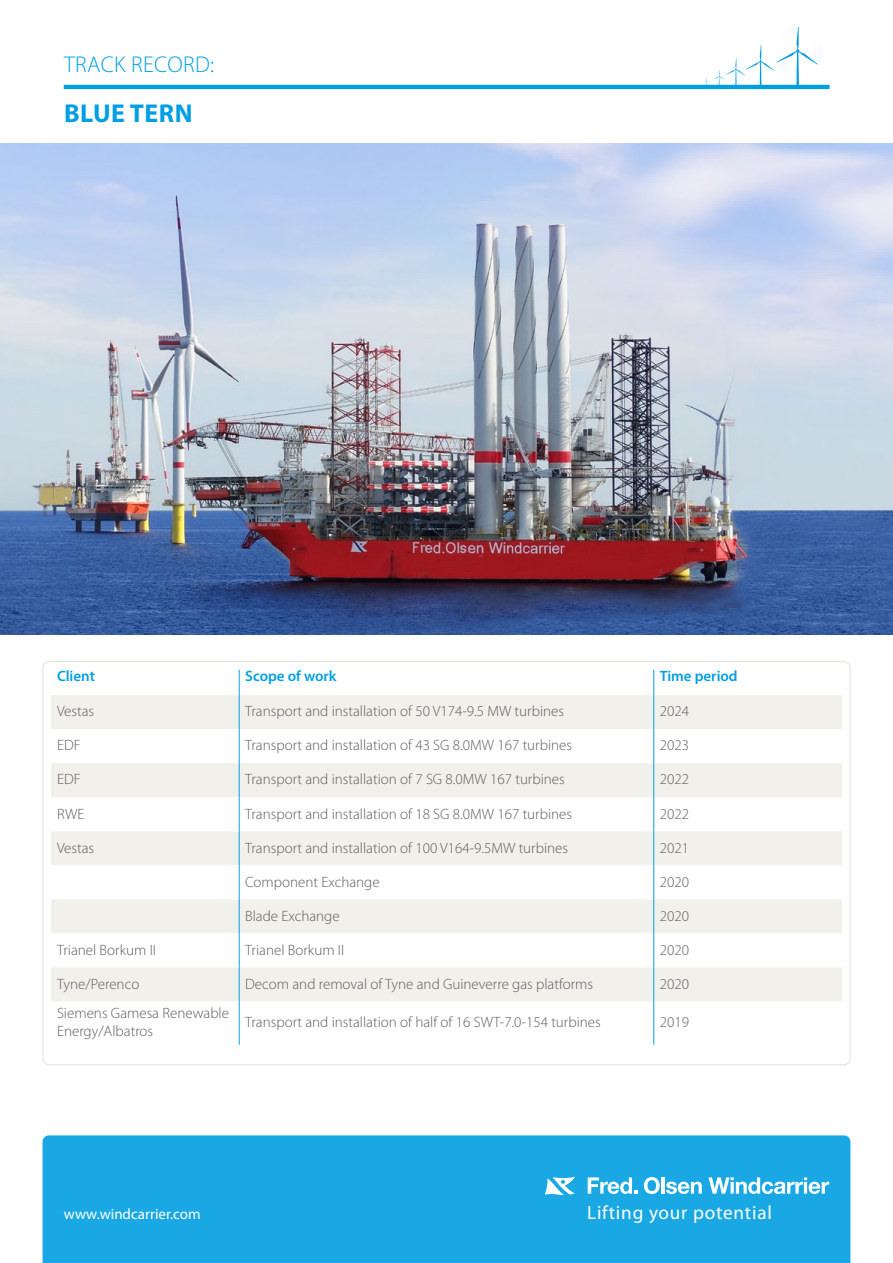
<style>
.page{position:relative;width:893px;height:1263px;background:#fff}
.page>*{position:absolute;margin:0;border:0;box-sizing:border-box;transform-origin:0 0}
.t1{font:700 25.95px "Myriad Pro";letter-spacing:.02em;color:#009fe3}
.t2{font:300 22.95px "Myriad Pro";letter-spacing:.02em;color:#009fe3}
.t3{font:19.2px "Myriad Pro";letter-spacing:.04em;color:#fff}
.t4{font:300 15px/18px "Myriad Pro";color:#5f5e5e}
.t5{font:600 15px "Myriad Pro";color:#009fe3}
.t6{font:15px "Myriad Pro";color:#fff}
</style>
<div class="page">
<div style="left:51px;top:763px;width:791px;height:34px;background:#f1f0ea"></div>
<svg style="left:51px;top:831px;width:791px;height:214px"></svg>
<hr style="left:239px;top:729px;width:1px;height:34px;background:#009fe3">
<hr style="left:239px;top:763px;width:1px;height:34px;background:#009fe3">
<hr style="left:239px;top:797px;width:1px;height:34px;background:#009fe3">
<hr style="left:239px;top:831px;width:1px;height:34px;background:#009fe3">
<hr style="left:239px;top:865px;width:1px;height:34px;background:#009fe3">
<hr style="left:239px;top:899px;width:1px;height:34px;background:#009fe3">
<hr style="left:239px;top:933px;width:1px;height:34px;background:#009fe3">
<hr style="left:239px;top:967px;width:1px;height:34px;background:#009fe3">
<hr style="left:239px;top:1001px;width:1px;height:44px;background:#009fe3">
<svg style="left:51px;top:670px;width:791px;height:59px"></svg>
<hr style="left:653px;top:695px;width:1px;height:34px;background:#009fe3">
<hr style="left:653px;top:729px;width:1px;height:34px;background:#009fe3">
<hr style="left:653px;top:763px;width:1px;height:34px;background:#009fe3">
<hr style="left:653px;top:797px;width:1px;height:34px;background:#009fe3">
<hr style="left:653px;top:831px;width:1px;height:34px;background:#009fe3">
<hr style="left:653px;top:865px;width:1px;height:34px;background:#009fe3">
<hr style="left:653px;top:899px;width:1px;height:34px;background:#009fe3">
<hr style="left:653px;top:933px;width:1px;height:34px;background:#009fe3">
<hr style="left:653px;top:967px;width:1px;height:34px;background:#009fe3">
<hr style="left:653px;top:1001px;width:1px;height:44px;background:#009fe3">
<hr style="left:64px;top:85px;width:766px;height:4px;background:#009fe3">
<svg style="left:704px;top:27px;width:114px;height:58px"></svg>
<div style="left:43px;top:1135px;width:807px;height:128px;background:#1aa8e5"></div>
<svg style="left:545px;top:1177px;width:30px;height:18px"></svg>
<svg style="left:588px;top:1177px;width:50px;height:17px"></svg>
<svg style="left:644px;top:1177px;width:16px;height:17px"></svg>
<hr style="left:661px;top:1177px;width:4px;height:17px;background:#fff">
<svg style="left:666px;top:1181px;width:36px;height:13px"></svg>
<svg style="left:708px;top:1177px;width:121px;height:17px"></svg>
<img style="left:0;top:143px;width:893px;height:491px">
<h2 class="t2" style="left:64px;top:52px;width:152px">TRACK RECORD:</h2>
<h1 class="t1" style="left:64px;top:96px;width:130px">BLUE TERN</h1>
<p class="t5" style="left:57px;top:666px;width:39px">Client</p>
<p class="t5" style="left:245px;top:666px;width:93px">Scope of work</p>
<p class="t5" style="left:660px;top:666px;width:79px">Time period</p>
<p class="t4" style="left:57px;top:703px;width:39px">Vestas</p>
<p class="t4" style="left:245px;top:703px;width:320px">Transport and installation of 50 V174-9.5 MW turbines</p>
<p class="t4" style="left:660px;top:703px;width:31px">2024</p>
<p class="t4" style="left:57px;top:737px;width:25px">EDF</p>
<p class="t4" style="left:245px;top:737px;width:328px">Transport and installation of 43 SG 8.0MW 167 turbines</p>
<p class="t4" style="left:660px;top:737px;width:31px">2023</p>
<p class="t4" style="left:57px;top:771px;width:25px">EDF</p>
<p class="t4" style="left:245px;top:771px;width:321px">Transport and installation of 7 SG 8.0MW 167 turbines</p>
<p class="t4" style="left:660px;top:771px;width:31px">2022</p>
<p class="t4" style="left:57px;top:805px;width:29px">RWE</p>
<p class="t4" style="left:245px;top:805px;width:328px">Transport and installation of 18 SG 8.0MW 167 turbines</p>
<p class="t4" style="left:660px;top:805px;width:31px">2022</p>
<p class="t4" style="left:57px;top:839px;width:39px">Vestas</p>
<p class="t4" style="left:245px;top:839px;width:324px">Transport and installation of 100 V164-9.5MW turbines</p>
<p class="t4" style="left:660px;top:839px;width:31px">2021</p>
<p class="t4" style="left:245px;top:873px;width:136px">Component Exchange</p>
<p class="t4" style="left:660px;top:873px;width:31px">2020</p>
<p class="t4" style="left:245px;top:907px;width:96px">Blade Exchange</p>
<p class="t4" style="left:660px;top:907px;width:31px">2020</p>
<p class="t4" style="left:57px;top:941px;width:101px">Trianel Borkum II</p>
<p class="t4" style="left:245px;top:941px;width:101px">Trianel Borkum II</p>
<p class="t4" style="left:660px;top:941px;width:31px">2020</p>
<p class="t4" style="left:57px;top:975px;width:84px">Tyne/Perenco</p>
<p class="t4" style="left:245px;top:975px;width:349px">Decom and removal of Tyne and Guineverre gas platforms</p>
<p class="t4" style="left:660px;top:975px;width:31px">2020</p>
<p class="t4" style="left:57px;top:1004px;width:174px">Siemens Gamesa Renewable<br>Energy/Albatros</p>
<p class="t4" style="left:245px;top:1013px;width:357px">Transport and installation of half of 16 SWT-7.0-154 turbines</p>
<p class="t4" style="left:660px;top:1013px;width:31px">2019</p>
<p class="t6" style="left:64px;top:1204px;width:138px">www.windcarrier.com</p>
<p class="t3" style="left:587px;top:1200px;width:186px">Lifting your potential</p>
</div>
